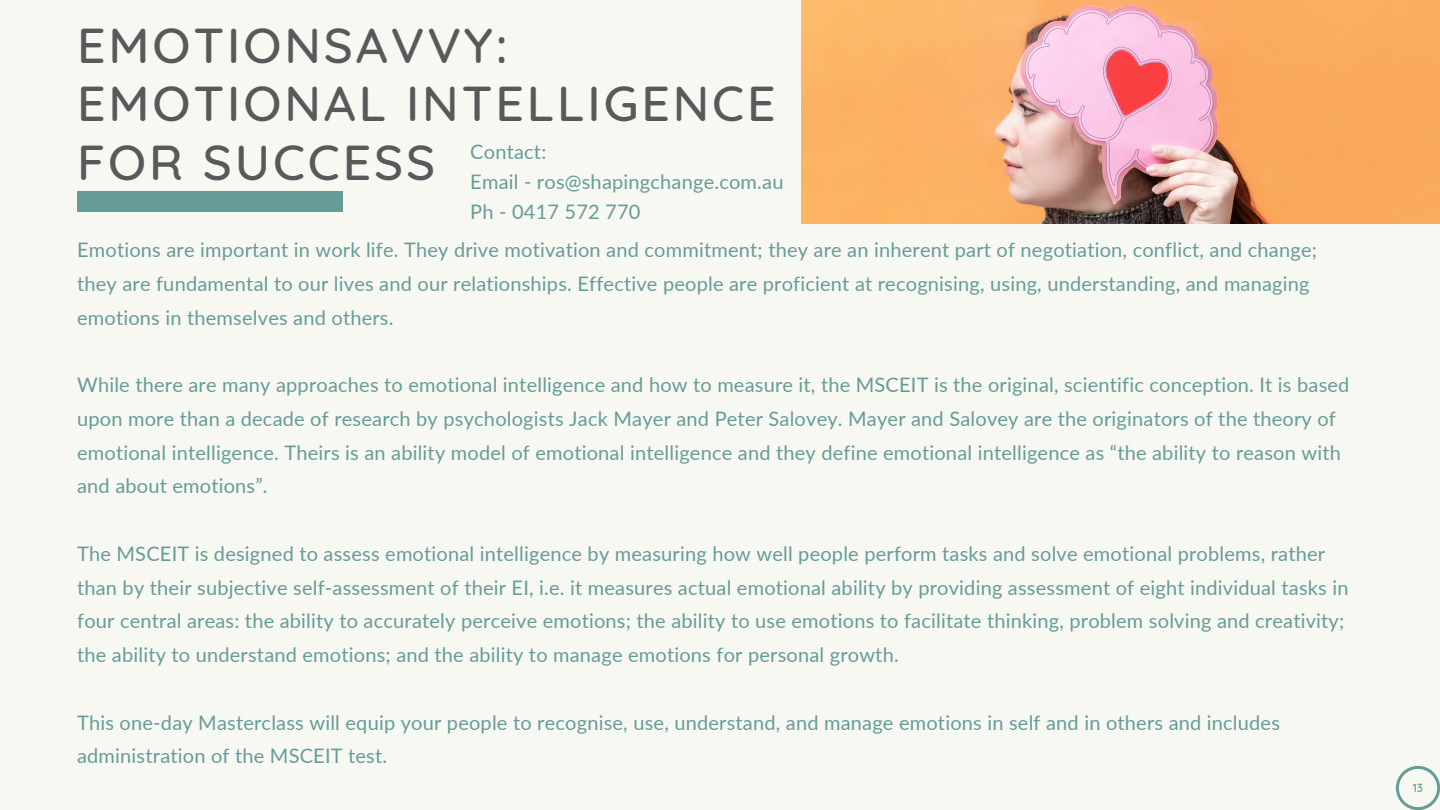
<style>
.page{position:relative;width:1440px;height:810px;background:#f8f8f3}
.page>*{position:absolute;margin:0;border:0;box-sizing:border-box;transform-origin:0 0}
.t1{font:500 50px/58.5px "Quicksand";letter-spacing:.06em;color:#59595c}
.t2{font:20px/33.8px "Lato";letter-spacing:.01em;color:#669c96}
.t3{font:500 12px "Quicksand";color:#669c96}
</style>
<div class="page">
<div style="left:77px;top:191px;width:266px;height:21px;background:#669c96"></div>
<img style="left:802px;top:0;width:638px;height:223px">
<svg style="left:1396px;top:766px;width:44px;height:44px"></svg>
<p class="t1" style="left:77px;top:15px;width:432px">EMOTIONSAVVY:</p>
<p class="t1" style="left:77px;top:73px;width:700px">EMOTIONAL INTELLIGENCE<br>FOR SUCCESS</p>
<p class="t2" style="left:470px;top:135px;width:78px">Contact:</p>
<p class="t2" style="left:470px;top:165px;width:315px">Email - ros@shapingchange.com.au</p>
<p class="t2" style="left:470px;top:195px;width:172px">Ph - 0417 572 770</p>
<p class="t2" style="left:77px;top:232px;width:1241px">Emotions are important in work life. They drive motivation and commitment; they are an inherent part of negotiation, conflict, and change; they are fundamental to our lives and our relationships. Effective people are proficient at recognising, using, understanding, and managing emotions in themselves and others.</p>
<p class="t2" style="left:77px;top:367px;width:1274px">While there are many approaches to emotional intelligence and how to measure it, the MSCEIT is the original, scientific conception. It is based upon more than a decade of research by psychologists Jack Mayer and Peter Salovey. Mayer and Salovey are the originators of the theory of emotional intelligence. Theirs is an ability model of emotional intelligence and they define emotional intelligence as “the ability to reason with and about emotions”.</p>
<p class="t2" style="left:77px;top:536px;width:1273px">The MSCEIT is designed to assess emotional intelligence by measuring how well people perform tasks and solve emotional problems, rather than by their subjective self-assessment of their EI, i.e. it measures actual emotional ability by providing assessment of eight individual tasks in four central areas: the ability to accurately perceive emotions; the ability to use emotions to facilitate thinking, problem solving and creativity; the ability to understand emotions; and the ability to manage emotions for personal growth.</p>
<p class="t2" style="left:77px;top:705px;width:1204px">This one-day Masterclass will equip your people to recognise, use, understand, and manage emotions in self and in others and includes administration of the MSCEIT test.</p>
<p class="t3" style="left:1413px;top:780px;width:12px">13</p>
</div>
